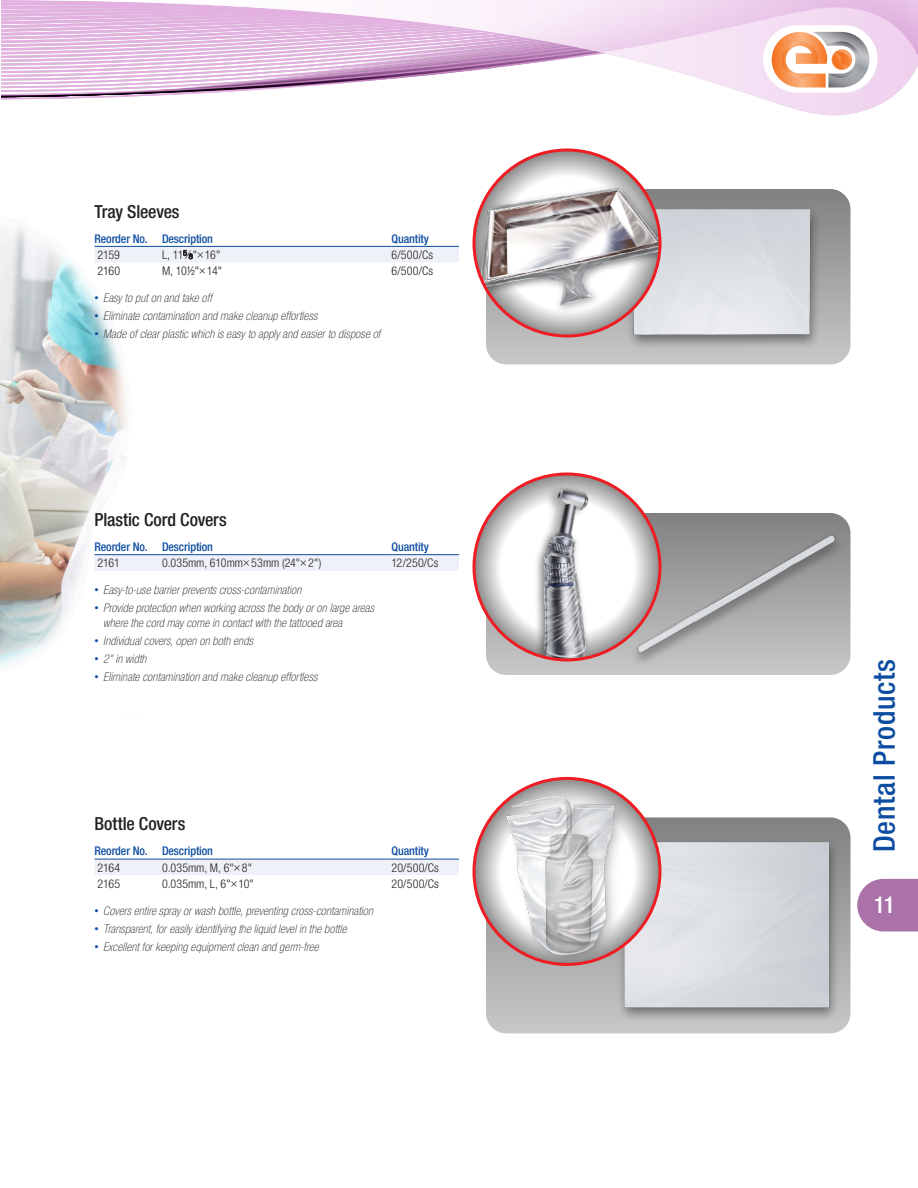
<style>
.page{position:relative;width:918px;height:1188px;background:#fff}
.page>*{position:absolute;margin:0;border:0;box-sizing:border-box;transform-origin:0 0}
.t1{font:500 condensed 30px "Helvetica Neue LT Std";letter-spacing:.025em;color:#0d4da1}
.t2{font:500 condensed 23.25px "Helvetica Neue LT Std";color:#fff}
.Product_Name{font:500 condensed 18px "Helvetica Neue LT Std";letter-spacing:-.01em;color:#231f20}
.t3{font:italic 100 condensed 12px/14.4px "Helvetica Neue LT Std";letter-spacing:.015em;color:#231f20}
.table_text{font:300 condensed 12px "Helvetica Neue LT Std";letter-spacing:.005em;color:#231f20}
.table_head{font:500 condensed 12px "Helvetica Neue LT Std";letter-spacing:-.01em;color:#0d4da1}
.s1{font-style:italic}
.s2{font-size:7.2px}
.s3{font-family:"Arial";font-weight:400;font-style:normal;font-stretch:normal;color:#0d4da1}
</style>
<div class="page">
<img style="left:0;top:228px;width:127px;height:439px">
<svg style="left:857px;top:879px;width:61px;height:53px;background:#b380b2"></svg>
<svg style="left:486px;top:189px;width:364px;height:175px;background:#c2bbbb"></svg>
<img style="left:610px;top:189px;width:238px;height:170px">
<svg style="left:486px;top:513px;width:123px;height:162px;background:#c6b7b8"></svg>
<img style="left:609px;top:513px;width:241px;height:162px">
<svg style="left:486px;top:817px;width:364px;height:216px;background:#b6b2b2"></svg>
<img style="left:605px;top:828px;width:244px;height:195px">
<img style="left:474px;top:150px;width:186px;height:186px;border-radius:93px">
<img style="left:474px;top:474px;width:186px;height:186px;border-radius:93px">
<img style="left:474px;top:778px;width:186px;height:186px;border-radius:93px">
<svg style="left:94px;top:230px;width:365px;height:49px"></svg>
<hr style="left:94px;top:246px;width:68px;height:1px;background:#0d4da1">
<hr style="left:162px;top:246px;width:230px;height:1px;background:#0d4da1">
<hr style="left:392px;top:246px;width:67px;height:1px;background:#0d4da1">
<svg style="left:94px;top:539px;width:365px;height:32px"></svg>
<hr style="left:94px;top:554px;width:68px;height:1px;background:#0d4da1">
<hr style="left:162px;top:554px;width:230px;height:1px;background:#0d4da1">
<hr style="left:392px;top:554px;width:67px;height:1px;background:#0d4da1">
<div style="left:94px;top:858px;width:365px;height:17px;background:#eff1f8"></div>
<hr style="left:94px;top:859px;width:68px;height:1px;background:#0d4da1">
<hr style="left:162px;top:859px;width:230px;height:1px;background:#0d4da1">
<hr style="left:392px;top:859px;width:67px;height:1px;background:#0d4da1">
<svg style="left:1px;top:87px;width:902px;height:29px"></svg>
<svg style="left:763px;top:25px;width:114px;height:68px"></svg>
<svg style="left:1px;top:0;width:917px;height:87px"></svg>
<p class="Product_Name" style="left:94px;top:200px;width:87px">Tray Sleeves</p>
<p class="table_head" style="left:94px;top:231px;width:55px">Reorder No.</p>
<p class="table_head" style="left:162px;top:231px;width:53px">Description</p>
<p class="table_head" style="left:392px;top:231px;width:39px">Quantity</p>
<p class="table_text" style="left:98px;top:248px;width:24px">2159</p>
<p class="table_text" style="left:162px;top:248px;width:60px">L, 11<sup>5</sup><span class="s1">/</span><span class="s2">8</span>"×16"</p>
<p class="table_text" style="left:392px;top:248px;width:43px">6/500/Cs</p>
<p class="table_text" style="left:98px;top:264px;width:24px">2160</p>
<p class="table_text" style="left:162px;top:264px;width:61px">M, 10½"×14"</p>
<p class="table_text" style="left:392px;top:264px;width:43px">6/500/Cs</p>
<p class="t3" style="left:94px;top:291px;width:119px"><span class="s3">•</span> Easy to put on and take off</p>
<p class="t3" style="left:94px;top:309px;width:224px"><span class="s3">•</span> Eliminate contamination and make cleanup effortless</p>
<p class="t3" style="left:94px;top:327px;width:287px"><span class="s3">•</span> Made of clear plastic which is easy to apply and easier to dispose of</p>
<p class="Product_Name" style="left:94px;top:509px;width:134px">Plastic Cord Covers</p>
<p class="table_head" style="left:94px;top:540px;width:55px">Reorder No.</p>
<p class="table_head" style="left:162px;top:540px;width:53px">Description</p>
<p class="table_head" style="left:392px;top:540px;width:39px">Quantity</p>
<p class="table_text" style="left:98px;top:556px;width:24px">2161</p>
<p class="table_text" style="left:162px;top:556px;width:161px">0.035mm, 610mm×53mm (24"×2")</p>
<p class="table_text" style="left:392px;top:556px;width:48px">12/250/Cs</p>
<p class="t3" style="left:94px;top:583px;width:208px"><span class="s3">•</span> Easy-to-use barrier prevents cross-contamination</p>
<p class="t3" style="left:103px;top:601px;width:272px;text-indent:-9px"><span class="s3">•</span> Provide protection when working across the body or on large areas where the cord may come in contact with the tattooed area</p>
<p class="t3" style="left:94px;top:634px;width:160px"><span class="s3">•</span> Individual covers, open on both ends</p>
<p class="t3" style="left:94px;top:652px;width:53px"><span class="s3">•</span> 2" in width</p>
<p class="t3" style="left:94px;top:670px;width:224px"><span class="s3">•</span> Eliminate contamination and make cleanup effortless</p>
<p class="Product_Name" style="left:94px;top:813px;width:92px">Bottle Covers</p>
<p class="table_head" style="left:94px;top:844px;width:55px">Reorder No.</p>
<p class="table_head" style="left:162px;top:844px;width:53px">Description</p>
<p class="table_head" style="left:392px;top:844px;width:39px">Quantity</p>
<p class="table_text" style="left:98px;top:860px;width:24px">2164</p>
<p class="table_text" style="left:162px;top:860px;width:91px">0.035mm, M, 6"×8"</p>
<p class="table_text" style="left:392px;top:860px;width:49px">20/500/Cs</p>
<p class="table_text" style="left:98px;top:877px;width:24px">2165</p>
<p class="table_text" style="left:162px;top:877px;width:93px">0.035mm, L, 6"×10"</p>
<p class="table_text" style="left:392px;top:877px;width:49px">20/500/Cs</p>
<p class="t3" style="left:94px;top:904px;width:280px"><span class="s3">•</span> Covers entire spray or wash bottle, preventing cross-contamination</p>
<p class="t3" style="left:94px;top:922px;width:254px"><span class="s3">•</span> Transparent, for easily identifying the liquid level in the bottle</p>
<p class="t3" style="left:94px;top:940px;width:226px"><span class="s3">•</span> Excellent for keeping equipment clean and germ-free</p>
<h1 class="t1" style="left:866px;top:852px;width:195px;rotate:-90deg">Dental Products</h1>
<h2 class="t2" style="left:874px;top:891px;width:23px">11</h2>
</div>
